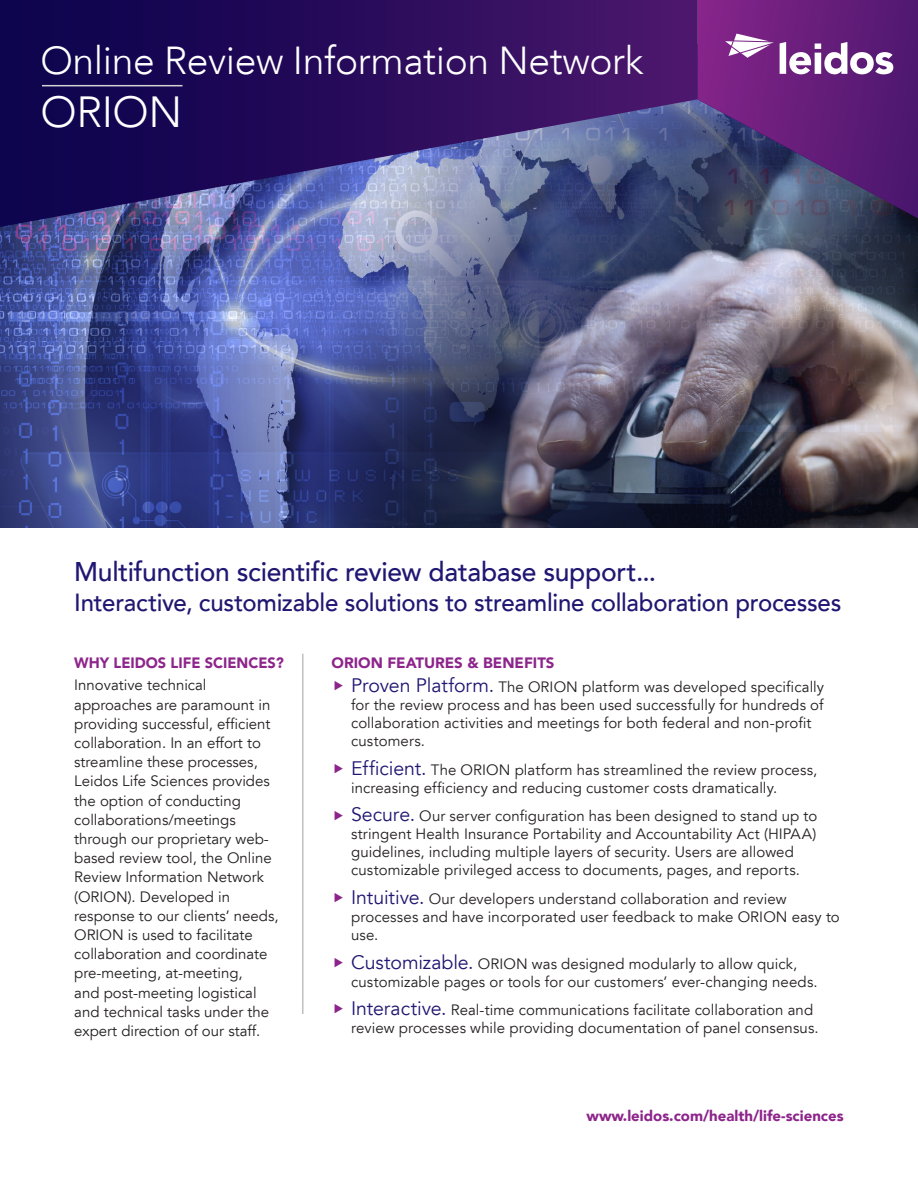
<style>
.page{position:relative;width:918px;height:1188px;background:#fff}
.page>*{position:absolute;margin:0;border:0;box-sizing:border-box;transform-origin:0 0}
.t1{font:300 43.5px "Avenir LT";letter-spacing:-.01em;color:#fff}
.t2{font:300 39px "Avenir LT";letter-spacing:-.01em;color:#fff}
.Tagline{font:500 27px "Avenir LT";letter-spacing:-.01em;color:#201772}
.Tagline-2{font:500 24.75px "Avenir LT";letter-spacing:-.01em;color:#201772}
.Body_Text{font:15px/19.2px "Avenir LT";letter-spacing:.005em;color:#231f20}
.Headline__1st_level{font:900 15px "Avenir LT";color:#8d248b}
.Subheading_-_Violet{font:900 15px "Avenir LT";color:#8d248b}
.s1{font-size:19.5px;color:#201772}
</style>
<div class="page">
<img style="left:0;top:225px;width:918px;height:302px">
<svg style="left:699px;top:0;width:219px;height:225px;background:#582c74"></svg>
<svg style="left:0;top:0;width:699px;height:230px;background:#38296e"></svg>
<hr style="left:302px;top:654px;width:2px;height:360px;background:#c0c0c1">
<svg style="left:725px;top:34px;width:168px;height:40px"></svg>
<hr style="left:42px;top:85px;width:141px;height:1px;background:#d4d3d3">
<p class="t2" style="left:40px;top:38px;width:605px">Online Review Information Network</p>
<p class="t1" style="left:40px;top:86px;width:143px">ORION</p>
<p class="Tagline" style="left:74px;top:556px;width:583px">Multifunction scientific review database support...</p>
<p class="Tagline-2" style="left:74px;top:588px;width:769px">Interactive, customizable solutions to streamline collaboration processes</p>
<p class="Headline__1st_level" style="left:74px;top:653px;width:211px">WHY LEIDOS LIFE SCIENCES?</p>
<p class="Body_Text" style="left:74px;top:676px;width:206px">Innovative technical approaches are paramount in providing successful, efficient collaboration. In an effort to streamline these processes,<br>Leidos Life Sciences provides the option of conducting collaborations/meetings through our proprietary web&shy;based review tool, the Online<br>Review Information Network (ORION). Developed in response to our clients’ needs,<br>ORION is used to facilitate collaboration and coordinate pre-meeting, at-meeting,<br>and post-meeting logistical and technical tasks under the expert direction of our staff.</p>
<p class="Headline__1st_level" style="left:332px;top:654px;width:225px">ORION FEATURES &amp; BENEFITS</p>
<p class="Body_Text" style="left:351px;top:679px;width:475px;line-height:18px"><span class="s1">Proven Platform.</span> The ORION platform was developed specifically for the review process and has been used successfully for hundreds of collaboration activities and meetings for both federal and non-profit customers.</p>
<p class="Body_Text" style="left:351px;top:761px;width:468px;line-height:18px"><span class="s1">Efficient.</span> The ORION platform has streamlined the review process, increasing efficiency and reducing customer costs dramatically.</p>
<p class="Body_Text" style="left:351px;top:808px;width:468px;line-height:18px"><span class="s1">Secure.</span> Our server configuration has been designed to stand up to stringent Health Insurance Portability and Accountability Act (HIPAA) guidelines, including multiple layers of security. Users are allowed customizable privileged access to documents, pages, and reports.</p>
<p class="Body_Text" style="left:351px;top:890px;width:490px;line-height:18px"><span class="s1">Intuitive.</span> Our developers understand collaboration and review processes and have incorporated user feedback to make ORION easy to use.</p>
<p class="Body_Text" style="left:351px;top:955px;width:468px;line-height:18px"><span class="s1">Customizable.</span> ORION was designed modularly to allow quick, customizable pages or tools for our customers’ ever-changing needs.</p>
<p class="Body_Text" style="left:351px;top:1001px;width:469px;line-height:18px"><span class="s1">Interactive.</span> Real-time communications facilitate collaboration and review processes while providing documentation of panel consensus.</p>
<p class="Subheading_-_Violet" style="left:587px;top:1106px;width:259px">www.leidos.com/health/life-sciences</p>
</div>
